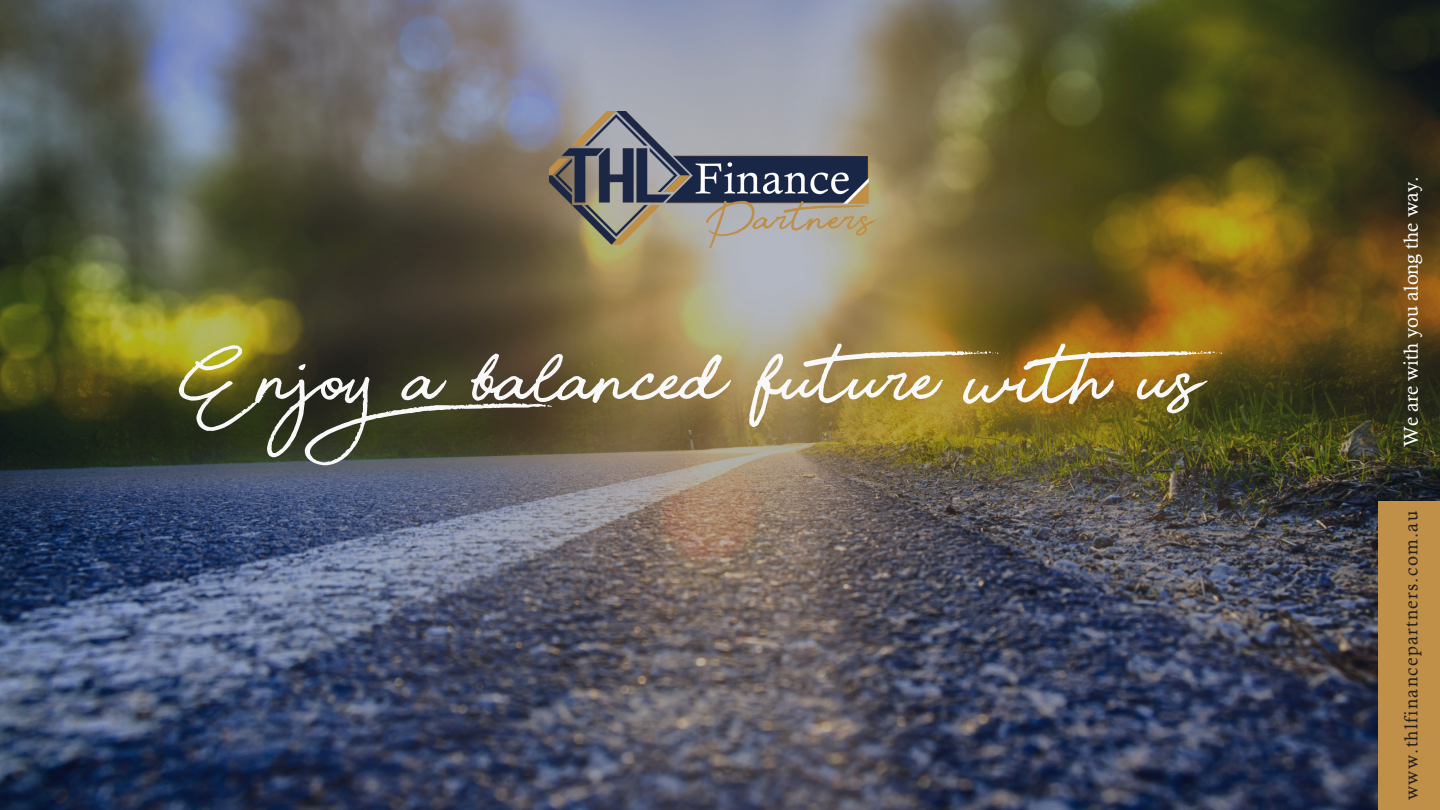
<style>
.page{position:relative;width:1440px;height:810px;background:#fff}
.page>*{position:absolute;margin:0;border:0;box-sizing:border-box;transform-origin:0 0}
.t1{font:120px "Beauty";color:#f8f8f9}
.t2{font:20px "Calisto";color:#fff}
.t3{font:18.5px "Calisto";letter-spacing:.07em;color:#231f20}
</style>
<div class="page">
<img style="left:0;top:0;width:1440px;height:810px">
<div style="left:1378px;top:501px;width:62px;height:309px;background:#c08f48"></div>
<img style="left:550px;top:111px;width:340px;height:136px">
<p class="t1" style="left:182px;top:334px;width:1065px">Enjoya balanced future with us</p>
<p class="t2" style="left:1399px;top:447px;width:272px;rotate:-90deg">We are with you along the way.</p>
<p class="t3" style="left:1400px;top:800px;width:291px;rotate:-90deg">www.thlfinancepartners.com.au</p>
</div>
